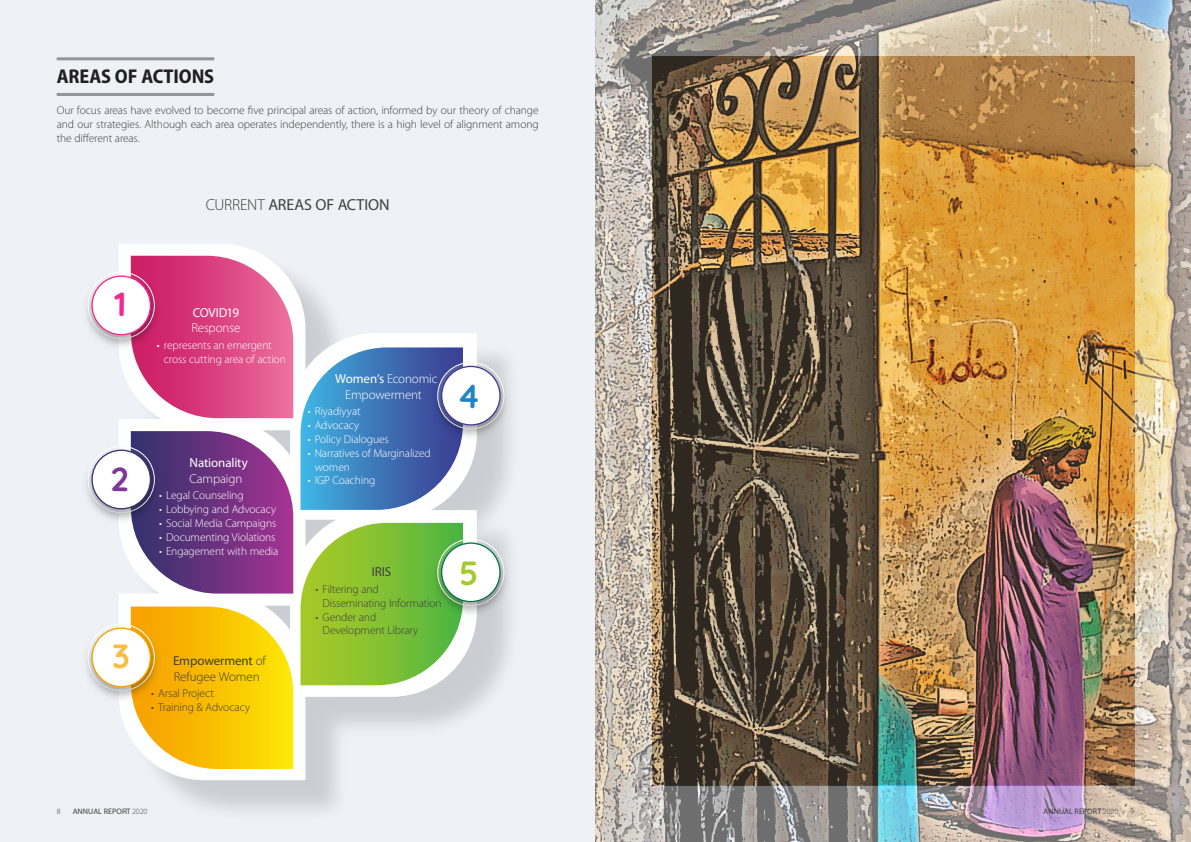
<style>
.page{position:relative;width:1191px;height:842px;background:#fff}
.page>*{position:absolute;margin:0;border:0;box-sizing:border-box;transform-origin:0 0}
.page_titles{font:700 semi-condensed 20px "Myriad Pro";letter-spacing:-.005em;color:#231f20}
.subTitle{font:16px "Myriad Pro";letter-spacing:-.005em;color:#3e3e3f}
.subTitle-2{font:300 13px/15.6px "Myriad Pro";letter-spacing:-.015em;color:#fff;text-align:center}
.subTitle-3{font:300 13px/15.6px "Myriad Pro";letter-spacing:-.01em;color:#3e3e3f}
.subTitle-4{font:13px/15.6px "Myriad Pro";letter-spacing:-.01em;color:#fff}
.subTitle-5{font:13px "Myriad Pro";color:#3e3e3f}
.body{font:300 11.5px/13.8px "Myriad Pro";letter-spacing:-.01em;color:#3e3e3f}
.t1{font:300 11.5px/13.8px "Myriad Pro";letter-spacing:-.01em;color:#fff}
.t2{font:8px "Myriad Pro";letter-spacing:.01em;color:#3e3e3f}
.t3{font:300 8px "Myriad Pro";color:#3e3e3f}
.s1{font-weight:300}
.s2{font-weight:400}
</style>
<div class="page">
<div style="left:0;top:0;width:595px;height:842px;background:#eef2f7"></div>
<img style="left:595px;top:0;width:596px;height:842px">
<hr style="left:57px;top:57px;width:157px;height:3px;background:#939598">
<hr style="left:57px;top:93px;width:157px;height:3px;background:#939598">
<svg style="left:119px;top:244px;width:358px;height:536px"></svg>
<img style="left:86px;top:305px;width:2px;height:17px">
<img style="left:504px;top:362px;width:6px;height:78px">
<img style="left:504px;top:538px;width:6px;height:79px">
<img style="left:86px;top:479px;width:2px;height:17px">
<img style="left:86px;top:657px;width:2px;height:17px">
<img style="left:652px;top:57px;width:482px;height:728px">
<svg style="left:88px;top:256px;width:205px;height:162px;background:#e27ca7"></svg>
<svg style="left:300px;top:347px;width:204px;height:163px;background:#759dca"></svg>
<svg style="left:300px;top:523px;width:204px;height:162px;background:#a2cd6f"></svg>
<svg style="left:88px;top:431px;width:205px;height:163px;background:#9871a6"></svg>
<svg style="left:88px;top:606px;width:205px;height:163px;background:#f7d252"></svg>
<p class="page_titles" style="left:57px;top:63px;width:159px">AREAS OF ACTIONS</p>
<p class="body" style="left:57px;top:103px;width:483px;text-align:justify">Our focus areas have evolved to become five principal areas of action, informed by our theory of change and our strategies. Although each area operates independently, there is a high level of alignment among the different areas.</p>
<p class="subTitle" style="left:206px;top:195px;width:185px"><span class="s1">CURRENT</span> AREAS OF ACTION</p>
<p class="subTitle-2" style="left:191px;top:304px;width:51px;text-align:left"><span class="s2">COVID19<br></span>Response</p>
<p class="t1" style="left:164px;top:338px;width:123px;text-indent:-7px">• represents an emergent cross cutting area of action</p>
<p class="subTitle-4" style="left:190px;top:455px;width:60px">Nationality<br><span class="s1">Campaign</span></p>
<p class="t1" style="left:159px;top:489px;width:86px">• Legal Counseling</p>
<p class="t1" style="left:159px;top:502px;width:119px">• Lobbying and Advocacy</p>
<p class="t1" style="left:159px;top:516px;width:119px">• Social Media Campaigns</p>
<p class="t1" style="left:159px;top:530px;width:118px">• Documenting Violations</p>
<p class="t1" style="left:159px;top:544px;width:121px">• Engagement with media</p>
<p class="subTitle-3" style="left:173px;top:653px;width:94px"><span class="s2">Empowerment</span> of<br>Refugee Women</p>
<p class="body" style="left:151px;top:686px;width:64px">• Arsal Project</p>
<p class="body" style="left:151px;top:700px;width:100px">• Training &amp; Advocacy</p>
<p class="subTitle-2" style="left:335px;top:371px;width:104px"><span class="s2">Women’s</span> Economic<br>Empowerment</p>
<p class="t1" style="left:308px;top:404px;width:54px">• Riyadiyyat</p>
<p class="t1" style="left:308px;top:418px;width:53px">• Advocacy</p>
<p class="t1" style="left:308px;top:432px;width:83px">• Policy Dialogues</p>
<p class="t1" style="left:315px;top:446px;width:118px;text-indent:-7px">• Narratives of Marginalized women</p>
<p class="t1" style="left:308px;top:473px;width:69px">• IGP Coaching</p>
<p class="subTitle-5" style="left:372px;top:564px;width:21px">IRIS</p>
<p class="body" style="left:322px;top:582px;width:121px;text-indent:-7px">• Filtering and<br>Disseminating Information</p>
<p class="body" style="left:322px;top:610px;width:97px;text-indent:-7px">• Gender and<br>Development Library</p>
<p class="t3" style="left:57px;top:806px;width:5px">8</p>
<p class="t2" style="left:73px;top:806px;width:76px">ANNUAL REPORT <span class="s1">2020</span></p>
<p class="t2" style="left:1043px;top:806px;width:76px">ANNUAL REPORT <span class="s1">2020</span></p>
<p class="t3" style="left:1130px;top:806px;width:5px">9</p>
</div>
